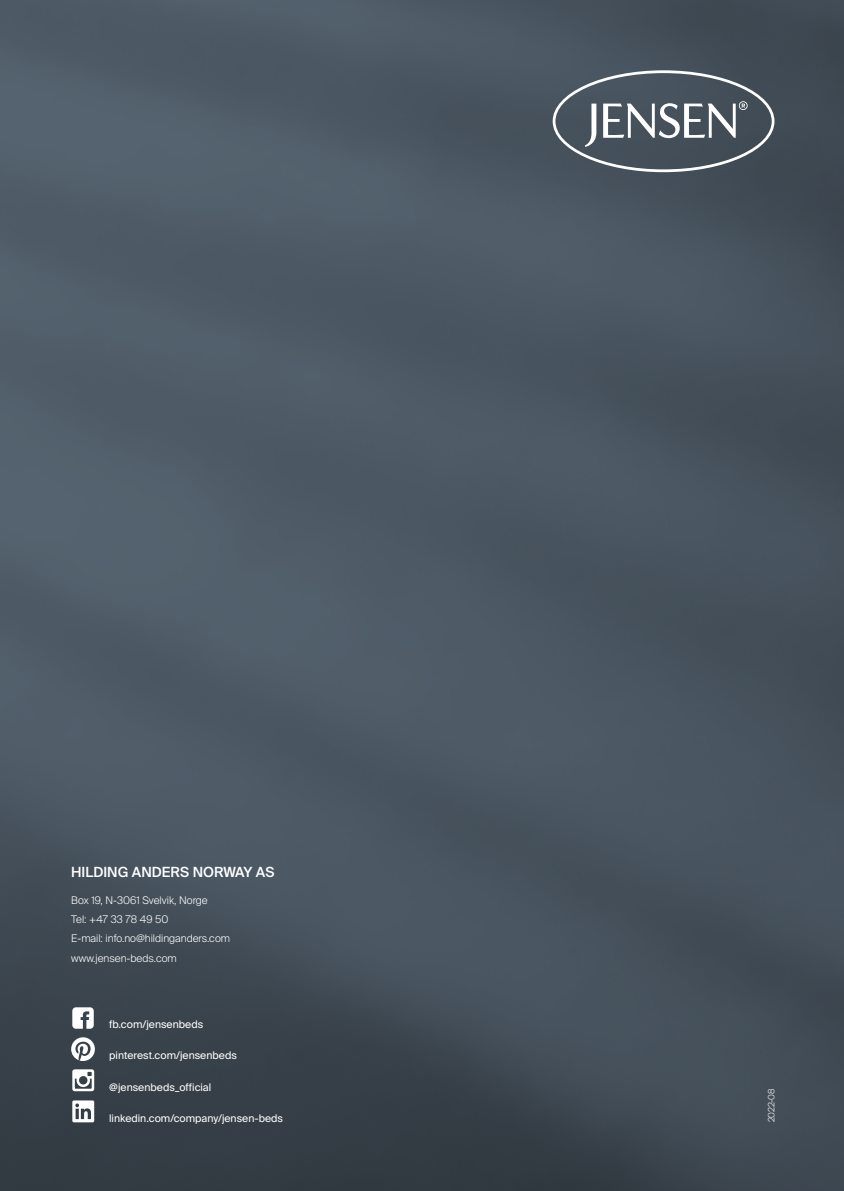
<style>
.page{position:relative;width:844px;height:1191px;background:#fff}
.page>*{position:absolute;margin:0;border:0;box-sizing:border-box;transform-origin:0 0}
.t1{font:500 14px "Suisse Intl";color:#fff}
.t2{font:10.5px "Suisse Intl";color:#fff}
.t3{font:300 10.5px "Suisse Intl";color:#fff}
.t4{font:300 8.75px "Suisse Intl";letter-spacing:-.02em;color:#fff}
</style>
<div class="page">
<img style="left:0;top:0;width:843px;height:1191px">
<svg style="left:552px;top:70px;width:222px;height:102px"></svg>
<svg style="left:72px;top:1069px;width:22px;height:22px"></svg>
<svg style="left:71px;top:1037px;width:24px;height:24px"></svg>
<svg style="left:72px;top:1007px;width:22px;height:21px"></svg>
<svg style="left:72px;top:1100px;width:22px;height:22px"></svg>
<p class="t1" style="left:71px;top:864px;width:205px">HILDING ANDERS NORWAY AS</p>
<p class="t3" style="left:71px;top:894px;width:138px">Box 19, N-3061 Svelvik, Norge</p>
<p class="t3" style="left:71px;top:913px;width:99px">Tel: +47 33 78 49 50</p>
<p class="t3" style="left:71px;top:932px;width:160px">E-mail: info.no@hildinganders.com</p>
<p class="t3" style="left:71px;top:951px;width:107px">www.jensen-beds.com</p>
<p class="t2" style="left:109px;top:1018px;width:95px">fb.com/jensenbeds</p>
<p class="t2" style="left:109px;top:1049px;width:129px">pinterest.com/jensenbeds</p>
<p class="t2" style="left:109px;top:1081px;width:104px">@jensenbeds_official</p>
<p class="t2" style="left:109px;top:1112px;width:175px">linkedin.com/company/jensen-beds</p>
<p class="t4" style="left:766px;top:1122px;width:35px;rotate:-90deg">2022-08</p>
</div>
